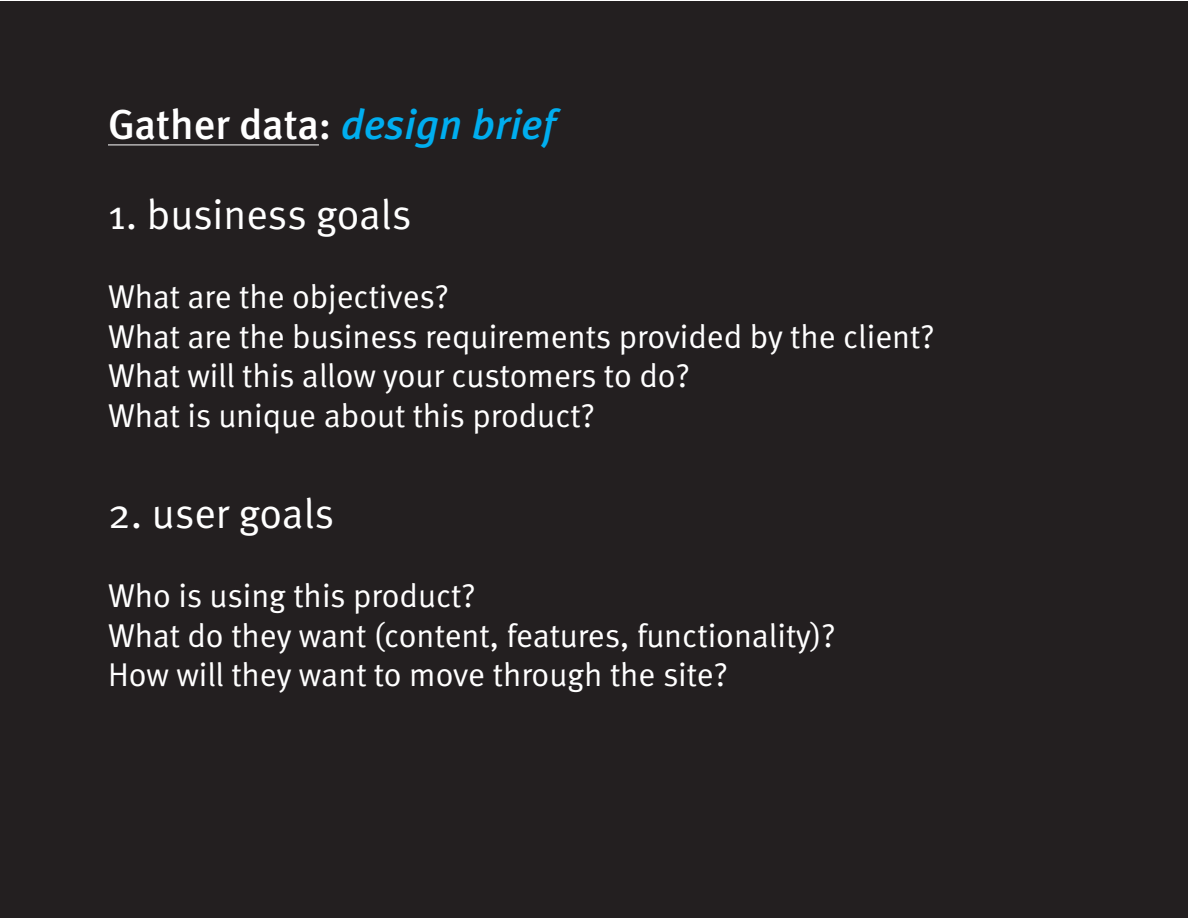
<style>
.page{position:relative;width:1188px;height:918px;background:#fff}
.page>*{position:absolute;margin:0;border:0;box-sizing:border-box;transform-origin:0 0}
.t1{font:42px "Meta Normal";letter-spacing:-.005em;color:#fff}
.t2{font:500 42px "Meta";color:#fff}
.t3{font:33px/39.6px "Meta Normal";color:#fff}
.s1{font-style:italic;color:#00aeef}
</style>
<div class="page">
<div style="left:0;top:1px;width:1188px;height:917px;background:#231f20"></div>
<hr style="left:108px;top:144px;width:211px;height:1px;background:#fff">
<p class="t2" style="left:108px;top:100px;width:448px">Gather data: <span class="s1">design brief</span></p>
<p class="t1" style="left:108px;top:190px;width:305px">1. business goals</p>
<p class="t3" style="left:108px;top:277px;width:828px">What are the objectives?<br>What are the business requirements provided by the client?<br>What will this allow your customers to do?<br>What is unique about this product?</p>
<p class="t1" style="left:108px;top:489px;width:228px">2. user goals</p>
<p class="t3" style="left:108px;top:575px;width:729px">Who is using this product?<br>What do they want (content, features, functionality)?<br>How will they want to move through the site?</p>
</div>
